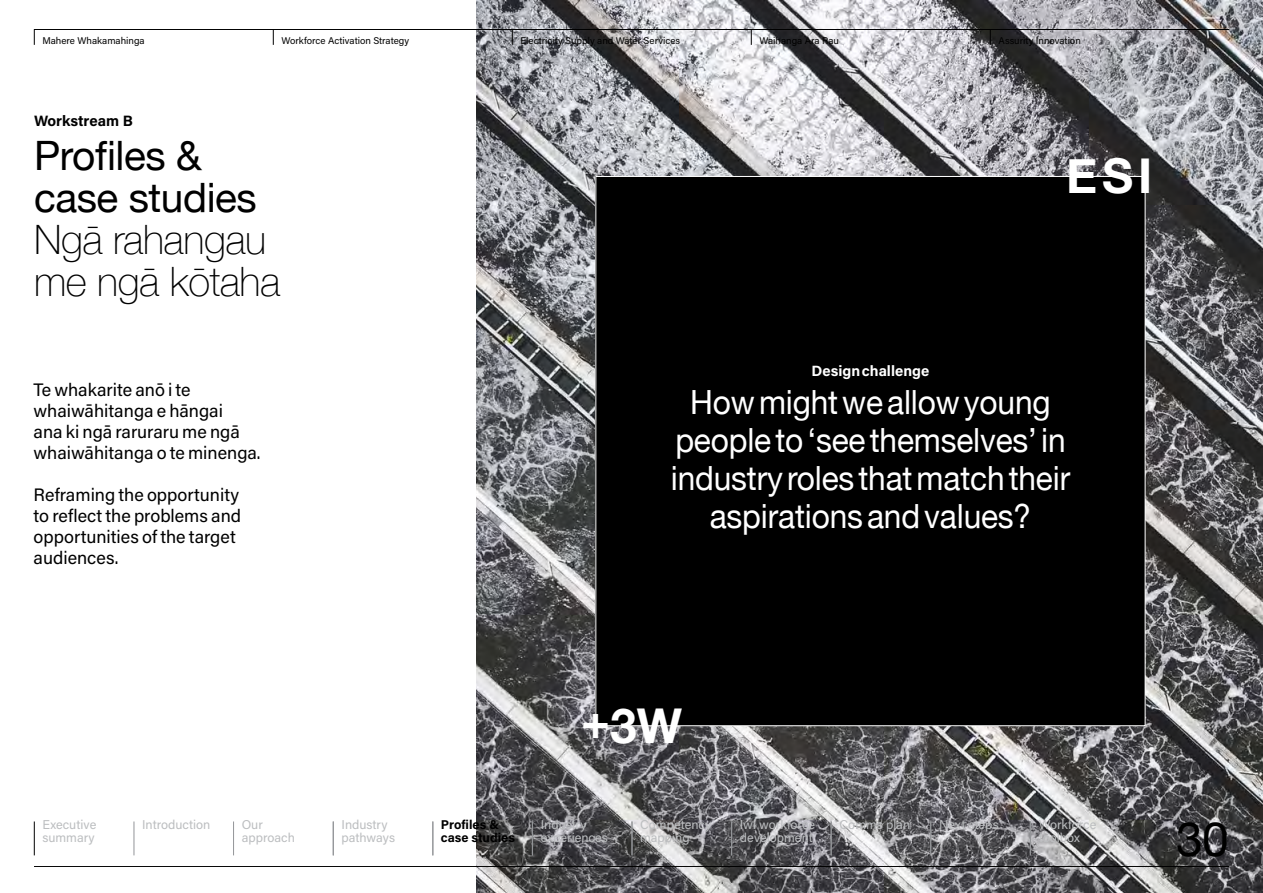
<style>
.page{position:relative;width:1263px;height:893px;background:#fff}
.page>*{position:absolute;margin:0;border:0;box-sizing:border-box;transform-origin:0 0}
.t1{font:700 48px "Helvetica Neue";color:#fff}
.t2{font:48px "Helvetica Neue";color:#000}
.t3{font:100 40.5px/42px "Helvetica Neue";letter-spacing:-.01em;color:#000}
.t4{font:40.5px/42px "Helvetica Neue";letter-spacing:-.01em;color:#000}
.t5{font:33.3px/38.1px "Helvetica Neue";letter-spacing:-.005em;color:#fff;text-align:center;scale:.95 1}
.t6{font:18px/21px "Acumin Pro";color:#000}
.t7{font:700 15px "Acumin Pro";letter-spacing:-.005em;color:#000}
.t8{font:700 14.85px "Acumin Pro";color:#fff}
.t9{font:12.75px/13.5px "Acumin Pro";color:#bcbec0}
.t10{font:700 12.75px/13.5px "Acumin Pro";color:#000}
.t11{font:9.75px "Acumin Pro";color:#000}
</style>
<div class="page">
<img style="left:476px;top:0;width:787px;height:893px">
<div style="left:596px;top:176px;width:549px;height:550px;background:#000"></div>
<hr style="left:34px;top:29px;width:1195px;height:1px;background:#000">
<hr style="left:34px;top:866px;width:1195px;height:1px;background:#000">
<svg style="left:34px;top:30px;width:1px;height:15px"></svg>
<svg style="left:512px;top:30px;width:1px;height:15px"></svg>
<svg style="left:273px;top:30px;width:1px;height:15px"></svg>
<svg style="left:751px;top:30px;width:1px;height:15px"></svg>
<svg style="left:990px;top:30px;width:1px;height:15px"></svg>
<hr style="left:34px;top:821px;width:1px;height:34px;background:#000">
<hr style="left:432px;top:821px;width:1px;height:34px;background:#939598">
<hr style="left:233px;top:821px;width:1px;height:34px;background:#939598">
<hr style="left:631px;top:821px;width:1px;height:34px;background:#939598">
<hr style="left:134px;top:821px;width:1px;height:34px;background:#939598">
<hr style="left:532px;top:821px;width:1px;height:34px;background:#939598">
<hr style="left:632px;top:821px;width:1px;height:34px;background:#939598">
<hr style="left:333px;top:821px;width:1px;height:34px;background:#939598">
<hr style="left:433px;top:821px;width:1px;height:34px;background:#939598">
<hr style="left:731px;top:821px;width:1px;height:34px;background:#939598">
<hr style="left:831px;top:821px;width:1px;height:34px;background:#939598">
<hr style="left:1030px;top:821px;width:1px;height:34px;background:#939598">
<hr style="left:930px;top:821px;width:1px;height:34px;background:#939598">
<p class="t11" style="left:43px;top:33px;width:104px">Mahere Whakamahinga</p>
<p class="t11" style="left:281px;top:33px;width:129px">Workforce Activation Strategy</p>
<p class="t11" style="left:759px;top:33px;width:81px">Waihanga Ara Rau</p>
<p class="t11" style="left:998px;top:33px;width:84px">Assurity Innovation</p>
<p class="t11" style="left:520px;top:33px;width:161px">Electricity Supply and Water Services</p>
<p class="t7" style="left:34px;top:110px;width:100px">Workstream B</p>
<h2 class="t4" style="left:34px;top:137px;width:224px">Profiles &amp; case studies</h2>
<h2 class="t3" style="left:34px;top:217px;width:248px">Ngā rahangau me ngā kōtaha</h2>
<p class="t6" style="left:34px;top:378px;width:228px">Te whakarite anō i te whaiwāhitanga e hāngai<br>ana ki ngā raruraru me ngā whaiwāhitanga o te minenga.</p>
<p class="t6" style="left:34px;top:483px;width:209px">Reframing the opportunity to reflect the problems and opportunities of the target audiences.</p>
<h1 class="t1" style="left:1066px;top:139px;width:88px">ESI</h1>
<p class="t8" style="left:812px;top:360px;width:119px">Design challenge</p>
<h3 class="t5" style="left:671px;top:385px;width:422px">How might we allow young people to ‘see themselves’ in industry roles that match their aspirations and values?</h3>
<h1 class="t1" style="left:581px;top:688px;width:102px">+3W</h1>
<p class="t9" style="left:342px;top:817px;width:55px">Industry pathways</p>
<p class="t9" style="left:640px;top:817px;width:73px">Competency mapping</p>
<p class="t9" style="left:740px;top:817px;width:77px">Iwi workforce development</p>
<p class="t10" style="left:441px;top:817px;width:76px">Profiles &amp; case studies</p>
<p class="t9" style="left:1039px;top:817px;width:59px">Workforce toolbox</p>
<p class="t9" style="left:43px;top:817px;width:55px">Executive summary</p>
<p class="t9" style="left:541px;top:817px;width:69px">Industry experiences</p>
<p class="t9" style="left:142px;top:817px;width:70px">Introduction</p>
<p class="t9" style="left:242px;top:817px;width:23px">Our</p>
<p class="t9" style="left:839px;top:817px;width:72px">Comms plan</p>
<p class="t9" style="left:939px;top:817px;width:61px">Next steps</p>
<p class="t9" style="left:242px;top:830px;width:55px">approach</p>
<h1 class="t2" style="left:1176px;top:804px;width:54px">30</h1>
</div>
